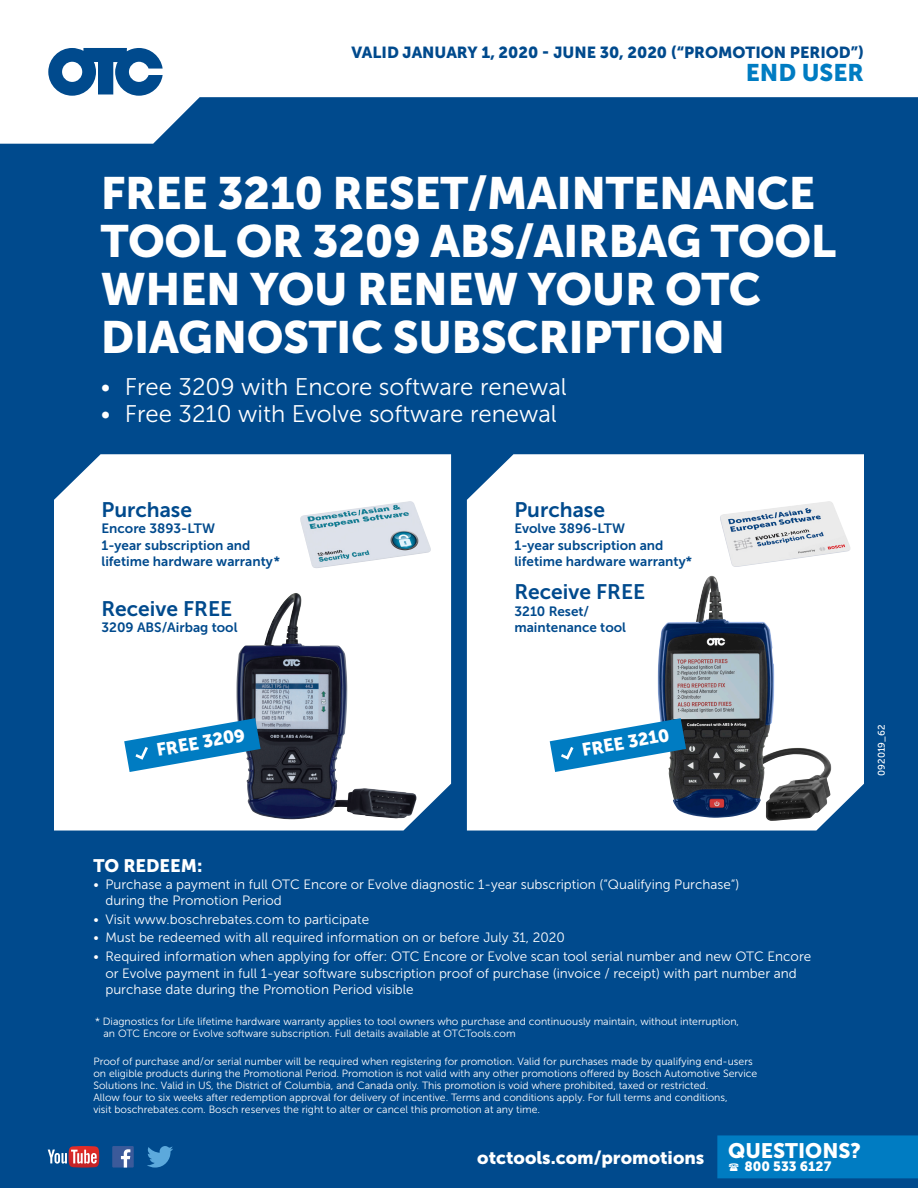
<style>
.page{position:relative;width:918px;height:1188px;background:#fff}
.page>*{position:absolute;margin:0;border:0;box-sizing:border-box;transform-origin:0 0}
.Headline_Black_48pt{font:45px/48px "Museo Sans 900";letter-spacing:-.01em;color:#fff}
.t1{font:24px "Museo Sans 300";color:#fff}
.Headline{font:24px "Museo Sans 900";color:#007cc2}
._2015_header{font:21px "Museo Sans 700";color:#004a8d}
.Text_bold_14_pt_9_pt{font:20.85px "Museo Sans 900";color:#fff}
.URL_bold_12_pt{font:18px "Museo Sans 900";color:#fff}
.Text_bold_10_5_pt{font:18px "Museo Sans 900";color:#fff}
.Text_bold_13_5_pt{font:17.85px "Museo Sans 900";color:#fff}
.Headline-2{font:15.9px "Museo Sans 900";color:#004a8d}
.t2{font:13.5px/16.5px "Museo Sans 300";color:#fff}
._2015_header-2{font:13.5px/16.5px "Museo Sans 700";color:#004a8d}
.Text_bold_9_pt{font:13.35px "Museo Sans 900";color:#fff}
.t3{font:10.5px/12px "Museo Sans 300";color:#fff}
.t4{font:9.6px "Museo Sans 500";color:#fff}
</style>
<div class="page">
<div style="left:0;top:90px;width:918px;height:1098px;background:#004a8d"></div>
<div style="left:54px;top:454px;width:398px;height:377px;background:#fff"></div>
<div style="left:466px;top:454px;width:398px;height:377px;background:#fff"></div>
<svg style="left:0;top:90px;width:918px;height:54px"></svg>
<svg style="left:48px;top:48px;width:115px;height:48px"></svg>
<div style="left:717px;top:1135px;width:201px;height:43px;background:#007cc2"></div>
<img style="left:300px;top:501px;width:131px;height:67px">
<img style="left:237px;top:593px;width:180px;height:227px">
<svg style="left:124px;top:718px;width:137px;height:54px"></svg>
<img style="left:720px;top:501px;width:130px;height:66px">
<img style="left:658px;top:576px;width:166px;height:245px">
<svg style="left:48px;top:1146px;width:51px;height:22px"></svg>
<div style="left:112px;top:1146px;width:22px;height:22px;background:#3b5a9a"></div>
<svg style="left:121px;top:1149px;width:9px;height:19px"></svg>
<svg style="left:147px;top:1146px;width:26px;height:22px"></svg>
<svg style="left:550px;top:718px;width:136px;height:54px"></svg>
<p class="Headline-2" style="left:352px;top:44px;width:514px">VALID JANUARY 1, 2020 - JUNE 30, 2020 (“PROMOTION PERIOD”)</p>
<p class="Headline" style="left:746px;top:59px;width:120px">END USER</p>
<p class="Headline_Black_48pt" style="left:101px;top:169px;width:737px">FREE 3210 RESET/MAINTENANCE<br>TOOL OR 3209 ABS/AIRBAG TOOL<br>WHEN YOU RENEW YOUR OTC<br>DIAGNOSTIC SUBSCRIPTION</p>
<p class="t1" style="left:101px;top:374px;width:467px">• Free 3209 with Encore software renewal</p>
<p class="t1" style="left:101px;top:401px;width:457px">• Free 3210 with Evolve software renewal</p>
<p class="_2015_header" style="left:102px;top:498px;width:92px">Purchase</p>
<p class="_2015_header-2" style="left:102px;top:520px;width:180px">Encore 3893-LTW<br>1-year subscription and lifetime hardware warranty*</p>
<p class="_2015_header" style="left:102px;top:597px;width:132px">Receive FREE</p>
<p class="_2015_header-2" style="left:102px;top:619px;width:137px">3209 ABS/Airbag tool</p>
<p class="_2015_header" style="left:514px;top:498px;width:92px">Purchase</p>
<p class="_2015_header-2" style="left:514px;top:520px;width:179px">Evolve 3896-LTW<br>1-year subscription and lifetime hardware warranty*</p>
<p class="_2015_header" style="left:514px;top:580px;width:132px">Receive FREE</p>
<p class="_2015_header-2" style="left:514px;top:603px;width:113px">3210 Reset/ maintenance tool</p>
<p class="Text_bold_13_5_pt" style="left:155px;top:740px;width:91px;rotate:-10deg">FREE 3209</p>
<h3 class="Text_bold_13_5_pt" style="left:580px;top:740px;width:90px;rotate:-10deg">FREE 3210</h3>
<p class="t4" style="left:876px;top:776px;width:53px;rotate:-90deg">092019_62</p>
<p class="Text_bold_10_5_pt" style="left:93px;top:856px;width:111px">TO REDEEM:</p>
<p class="t2" style="left:105px;top:876px;width:635px;text-indent:-12px">• Purchase a payment in full OTC Encore or Evolve diagnostic 1-year subscription (“Qualifying Purchase“) during the Promotion Period</p>
<p class="t2" style="left:93px;top:911px;width:277px">• Visit www.boschrebates.com to participate</p>
<p class="t2" style="left:93px;top:930px;width:473px">• Must be redeemed with all required information on or before July 31, 2020</p>
<p class="t2" style="left:105px;top:948px;width:707px;text-indent:-12px">• Required information when applying for offer: OTC Encore or Evolve scan tool serial number and new OTC Encore or Evolve payment in full 1-year software subscription proof of purchase (invoice / receipt) with part number and purchase date during the Promotion Period visible</p>
<p class="t3" style="left:104px;top:1015px;width:637px;text-indent:-8px">* Diagnostics for Life lifetime hardware warranty applies to tool owners who purchase and continuously maintain, without interruption, an OTC Encore or Evolve software subscription. Full details available at OTCTools.com</p>
<p class="t3" style="left:93px;top:1056px;width:665px">Proof of purchase and/or serial number will be required when registering for promotion. Valid for purchases made by qualifying end-users on eligible products during the Promotional Period. Promotion is not valid with any other promotions offered by Bosch Automotive Service Solutions Inc. Valid in US, the District of Columbia, and Canada only. This promotion is void where prohibited, taxed or restricted.<br>Allow four to six weeks after redemption approval for delivery of incentive. Terms and conditions apply. For full terms and conditions,<br>visit boschrebates.com. Bosch reserves the right to alter or cancel this promotion at any time.</p>
<p class="URL_bold_12_pt" style="left:477px;top:1147px;width:229px">otctools.com/promotions</p>
<p class="Text_bold_14_pt_9_pt" style="left:728px;top:1139px;width:134px">QUESTIONS?</p>
<p class="Text_bold_9_pt" style="left:745px;top:1159px;width:88px">800 533 6127</p>
</div>
